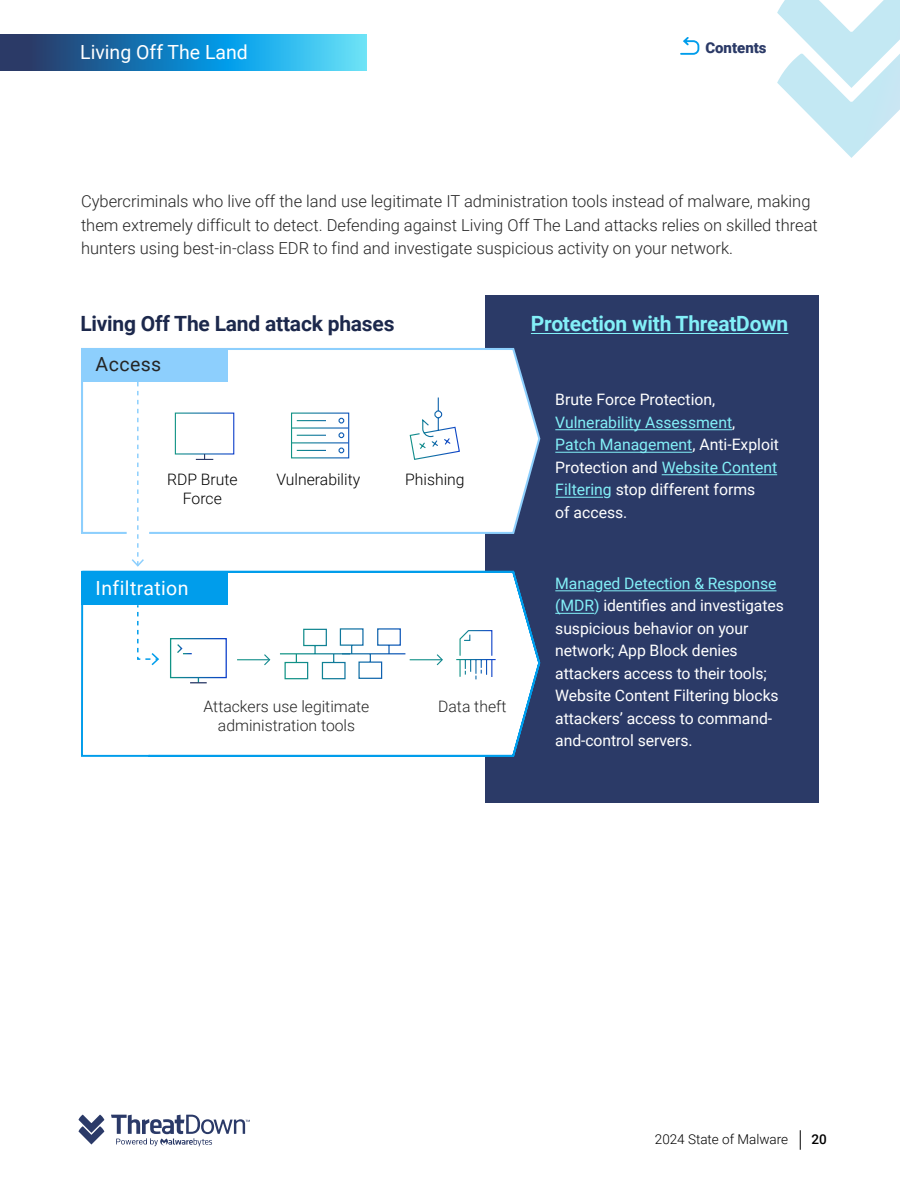
<style>
.page{position:relative;width:900px;height:1200px;background:#fff}
.page>*{position:absolute;margin:0;border:0;box-sizing:border-box;transform-origin:0 0}
.t1{font:700 21px "Roboto";letter-spacing:-.01em;color:#1c284c}
.t2{font:700 21px "Roboto";letter-spacing:-.01em;color:#83f0f8}
.t3{font:19.5px "Roboto";color:#fff}
.t4{font:19.5px "Roboto";letter-spacing:.02em;color:#fff}
.t5{font:19.5px "Roboto";letter-spacing:.02em;color:#252525}
.t6{font:300 16.5px/23.2px "Roboto";color:#252525}
.t7{font:15.75px/22.5px "Roboto";letter-spacing:-.005em;color:#fff}
.t8{font:300 15.75px/18.9px "Roboto";color:#252525;text-align:center}
.t9{font:300 15.75px/18.9px "Roboto";color:#000;text-align:center}
.t10{font:900 15px "Roboto";color:#2b3a67}
.t11{font:300 13.5px "Roboto";color:#000}
.t12{font:500 13.5px "Roboto";color:#000}
.s1{color:#83f0f8}
</style>
<div class="page">
<svg style="left:800px;top:1130px;width:1px;height:20px"></svg>
<svg style="left:78px;top:1115px;width:26px;height:30px"></svg>
<svg style="left:111px;top:1115px;width:139px;height:31px"></svg>
<svg style="left:777px;top:0;width:123px;height:158px"></svg>
<svg style="left:680px;top:37px;width:20px;height:18px"></svg>
<svg style="left:0;top:34px;width:366px;height:36px;background:#2387be"></svg>
<div style="left:486px;top:296px;width:333px;height:507px;background:#2b3a67"></div>
<svg style="left:81px;top:347px;width:460px;height:188px"></svg>
<svg style="left:81px;top:570px;width:460px;height:188px"></svg>
<div style="left:175px;top:413px;width:59px;height:42px;border:1px solid #fff"></div>
<svg style="left:196px;top:454px;width:17px;height:6px"></svg>
<svg style="left:338px;top:418px;width:6px;height:6px"></svg>
<svg style="left:297px;top:420px;width:29px;height:1px"></svg>
<svg style="left:338px;top:432px;width:6px;height:6px"></svg>
<svg style="left:297px;top:435px;width:29px;height:1px"></svg>
<div style="left:291px;top:413px;width:58px;height:45px;border:1px solid #fff"></div>
<svg style="left:338px;top:448px;width:6px;height:5px"></svg>
<svg style="left:297px;top:450px;width:29px;height:1px"></svg>
<hr style="left:292px;top:427px;width:56px;height:2px;background:#fff">
<hr style="left:292px;top:442px;width:56px;height:1px;background:#fff">
<svg style="left:190px;top:678px;width:17px;height:5px"></svg>
<svg style="left:176px;top:643px;width:16px;height:11px"></svg>
<div style="left:81px;top:348px;width:147px;height:33px;background:#8dcffd"></div>
<div style="left:81px;top:571px;width:147px;height:33px;background:#009deb"></div>
<hr style="left:555px;top:429px;width:177px;height:1px;background:#83f0f8">
<hr style="left:555px;top:452px;width:137px;height:1px;background:#83f0f8">
<hr style="left:662px;top:474px;width:115px;height:1px;background:#83f0f8">
<hr style="left:555px;top:497px;width:48px;height:1px;background:#83f0f8">
<hr style="left:555px;top:590px;width:40px;height:1px;background:#83f0f8">
<hr style="left:603px;top:590px;width:173px;height:1px;background:#83f0f8">
<hr style="left:555px;top:613px;width:39px;height:1px;background:#83f0f8">
<svg style="left:130px;top:382px;width:16px;height:185px"></svg>
<svg style="left:136px;top:604px;width:24px;height:63px"></svg>
<svg style="left:455px;top:630px;width:42px;height:51px"></svg>
<svg style="left:279px;top:628px;width:128px;height:52px"></svg>
<hr style="left:237px;top:659px;width:32px;height:1px;background:#fff">
<svg style="left:263px;top:653px;width:8px;height:13px"></svg>
<hr style="left:410px;top:659px;width:32px;height:1px;background:#fff">
<svg style="left:435px;top:653px;width:9px;height:13px"></svg>
<svg style="left:409px;top:396px;width:52px;height:65px"></svg>
<hr style="left:531px;top:333px;width:257px;height:1px;background:#83f0f8">
<p class="t3" style="left:80px;top:39px;width:169px">Living Off The Land</p>
<p class="t10" style="left:705px;top:37px;width:63px">Contents</p>
<p class="t6" style="left:81px;top:189px;width:738px">Cybercriminals who live off the land use legitimate IT administration tools instead of malware, making them extremely difficult to detect. Defending against Living Off The Land attacks relies on skilled threat hunters using best-in-class EDR to find and investigate suspicious activity on your network.</p>
<h1 class="t1" style="left:80px;top:309px;width:316px">Living Off The Land attack phases</h1>
<p class="t5" style="left:95px;top:350px;width:67px">Access</p>
<p class="t9" style="left:167px;top:470px;width:72px">RDP Brute<br>Force</p>
<p class="t9" style="left:276px;top:470px;width:85px">Vulnerability</p>
<p class="t9" style="left:405px;top:470px;width:61px">Phishing</p>
<p class="t4" style="left:95px;top:575px;width:95px">Infiltration</p>
<p class="t8" style="left:204px;top:697px;width:167px">Attackers use legitimate administration tools</p>
<p class="t8" style="left:438px;top:697px;width:70px">Data theft</p>
<h1 class="t2" style="left:531px;top:309px;width:259px">Protection with ThreatDown</h1>
<p class="t7" style="left:555px;top:388px;width:225px">Brute Force Protection,<br><span class="s1">Vulnerability Assessment</span>,<br><span class="s1">Patch Management</span>, Anti-Exploit<br>Protection and <span class="s1">Website Content<br>Filtering</span> stop different forms<br>of access.</p>
<p class="t7" style="left:555px;top:571px;width:230px"><span class="s1">Managed Detection &amp; Response (MDR)</span> identifies and investigates suspicious behavior on your network; App Block denies attackers access to their tools;<br>Website Content Filtering blocks attackers’ access to command&shy;and-control servers.</p>
<p class="t11" style="left:655px;top:1130px;width:135px">2024 State of Malware</p>
<p class="t12" style="left:811px;top:1130px;width:17px">20</p>
</div>
